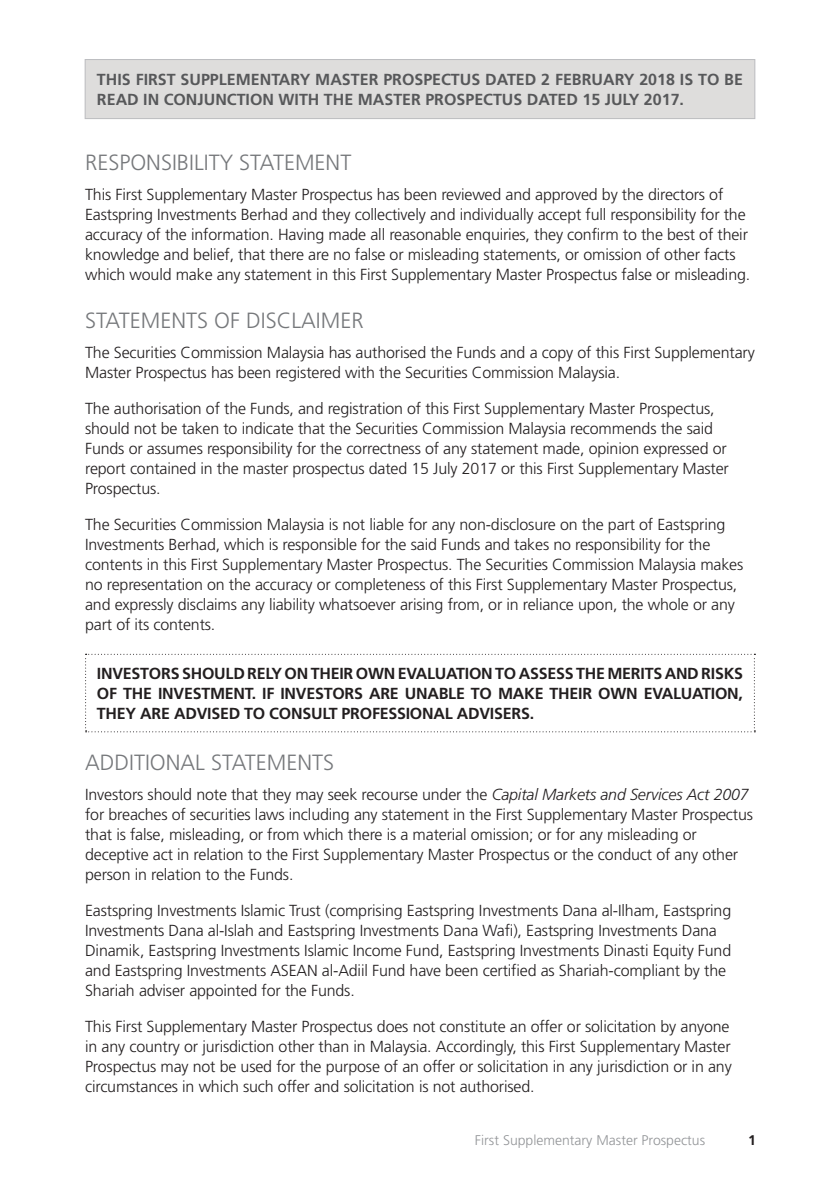
<style>
.page{position:relative;width:840px;height:1191px;background:#fff}
.page>*{position:absolute;margin:0;border:0;box-sizing:border-box;transform-origin:0 0}
.t1{font:300 22px "Frutiger";color:#76787b}
.t2{font:300 16px/20px "Frutiger";letter-spacing:-.01em;color:#231f20}
.t3{font:700 16px/20px "Frutiger";letter-spacing:-.015em;color:#231f20;text-align:justify}
.t4{font:700 16px/20px "Frutiger";color:#57585a}
.t5{font:300 14px "Frutiger";color:#939598}
.t6{font:700 14px "Frutiger";color:#231f20}
.s1{font-style:italic}
</style>
<div class="page">
<div style="left:85px;top:60px;width:669px;height:59px;background:#dedddc"></div>
<div style="left:85px;top:59px;width:670px;height:60px;border:1px solid #bcbdc0"></div>
<svg style="left:85px;top:654px;width:670px;height:78px"></svg>
<p class="t4" style="left:97px;top:69px;width:647px">THIS FIRST SUPPLEMENTARY MASTER PROSPECTUS DATED 2 FEBRUARY 2018 IS TO BE<br>READ IN CONJUNCTION WITH THE MASTER PROSPECTUS DATED 15 JULY 2017.</p>
<h1 class="t1" style="left:85px;top:150px;width:267px">RESPONSIBILITY STATEMENT</h1>
<p class="t2" style="left:85px;top:184px;width:666px">This First Supplementary Master Prospectus has been reviewed and approved by the directors of Eastspring Investments Berhad and they collectively and individually accept full responsibility for the accuracy of the information. Having made all reasonable enquiries, they confirm to the best of their knowledge and belief, that there are no false or misleading statements, or omission of other facts which would make any statement in this First Supplementary Master Prospectus false or misleading.</p>
<h1 class="t1" style="left:85px;top:308px;width:280px">STATEMENTS OF DISCLAIMER</h1>
<p class="t2" style="left:85px;top:342px;width:671px">The Securities Commission Malaysia has authorised the Funds and a copy of this First Supplementary<br>Master Prospectus has been registered with the Securities Commission Malaysia.</p>
<p class="t2" style="left:85px;top:398px;width:645px">The authorisation of the Funds, and registration of this First Supplementary Master Prospectus, should not be taken to indicate that the Securities Commission Malaysia recommends the said Funds or assumes responsibility for the correctness of any statement made, opinion expressed or report contained in the master prospectus dated 15 July 2017 or this First Supplementary Master Prospectus.</p>
<p class="t2" style="left:85px;top:514px;width:659px">The Securities Commission Malaysia is not liable for any non-disclosure on the part of Eastspring Investments Berhad, which is responsible for the said Funds and takes no responsibility for the contents in this First Supplementary Master Prospectus. The Securities Commission Malaysia makes no representation on the accuracy or completeness of this First Supplementary Master Prospectus, and expressly disclaims any liability whatsoever arising from, or in reliance upon, the whole or any part of its contents.</p>
<p class="t3" style="left:97px;top:663px;width:647px">INVESTORS SHOULD RELY ON THEIR OWN EVALUATION TO ASSESS THE MERITS AND RISKS OF THE INVESTMENT. IF INVESTORS ARE UNABLE TO MAKE THEIR OWN EVALUATION, THEY ARE ADVISED TO CONSULT PROFESSIONAL ADVISERS.</p>
<h1 class="t1" style="left:85px;top:750px;width:250px">ADDITIONAL STATEMENTS</h1>
<p class="t2" style="left:85px;top:785px;width:669px">Investors should note that they may seek recourse under the <span class="s1">Capital Markets and Services Act 2007 </span>for breaches of securities laws including any statement in the First Supplementary Master Prospectus that is false, misleading, or from which there is a material omission; or for any misleading or deceptive act in relation to the First Supplementary Master Prospectus or the conduct of any other person in relation to the Funds.</p>
<p class="t2" style="left:85px;top:901px;width:647px">Eastspring Investments Islamic Trust (comprising Eastspring Investments Dana al-Ilham, Eastspring Investments Dana al-Islah and Eastspring Investments Dana Wafi), Eastspring Investments Dana Dinamik, Eastspring Investments Islamic Income Fund, Eastspring Investments Dinasti Equity Fund and Eastspring Investments ASEAN al-Adiil Fund have been certified as Shariah-compliant by the Shariah adviser appointed for the Funds.</p>
<p class="t2" style="left:85px;top:1017px;width:647px">This First Supplementary Master Prospectus does not constitute an offer or solicitation by anyone in any country or jurisdiction other than in Malaysia. Accordingly, this First Supplementary Master Prospectus may not be used for the purpose of an offer or solicitation in any jurisdiction or in any circumstances in which such offer and solicitation is not authorised.</p>
<p class="t5" style="left:474px;top:1132px;width:231px">First Supplementary Master Prospectus</p>
<p class="t6" style="left:747px;top:1131px;width:9px">1</p>
</div>
